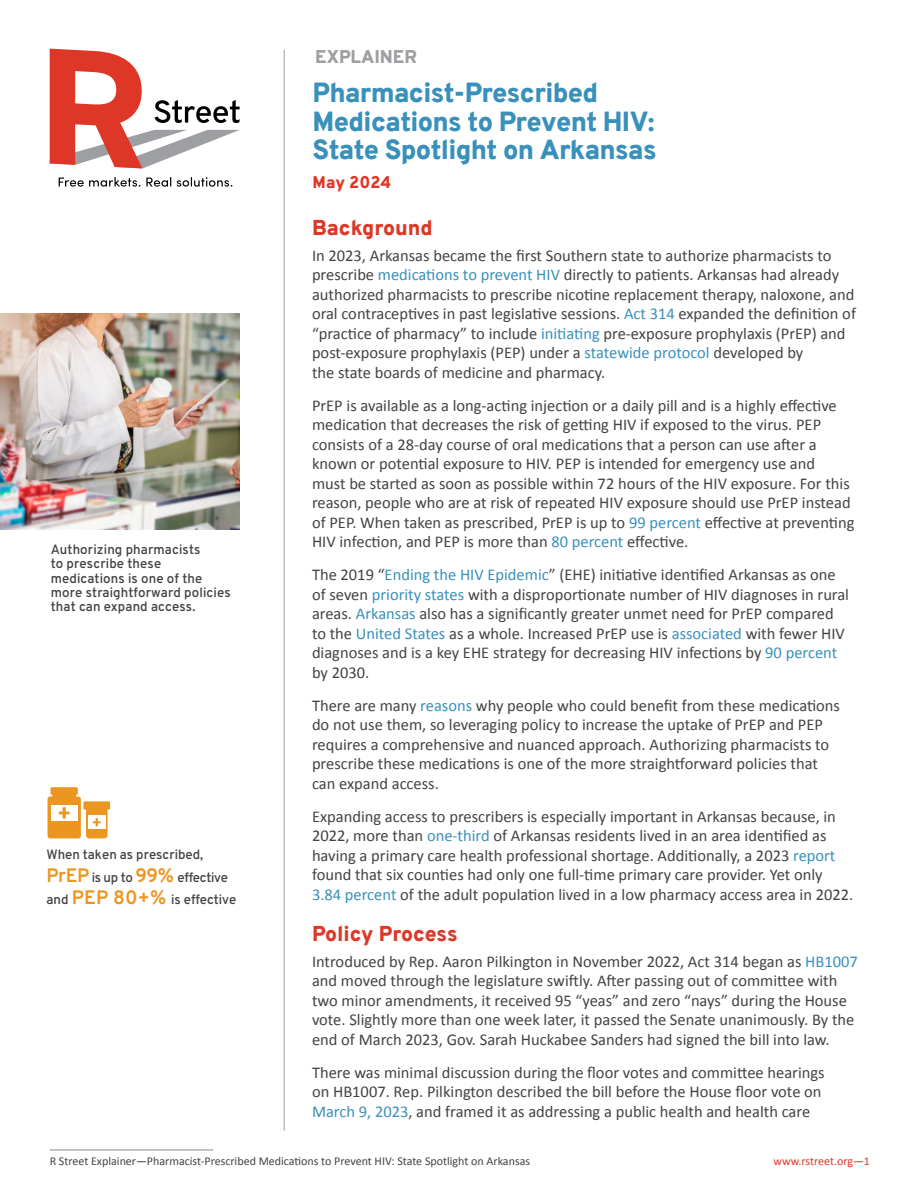
<style>
.page{position:relative;width:918px;height:1188px;background:#fff}
.page>*{position:absolute;margin:0;border:0;box-sizing:border-box;transform-origin:0 0}
.t1{font:900 27px/28.5px "Overpass";letter-spacing:-.025em;color:#3990ba}
.t2{font:900 21px "Overpass";color:#de3727}
.t3{font:900 18px "Overpass";color:#9d9fa2}
.t4{font:16.5px/19.5px "Calibri";color:#434345}
.t5{font:900 16.5px "Overpass";color:#de3727}
.t6{font:600 13.5px/14.4px "Overpass";letter-spacing:.01em;color:#434345}
.t7{font:12px "Calibri";color:#434345}
.t8{font:12px "Calibri";letter-spacing:-.005em;color:#de3727}
.s1{font-weight:700;font-size:19.5px;color:#ec9622}
.s2{color:#3990ba}
</style>
<div class="page">
<hr style="left:50px;top:1150px;width:163px;height:1px;background:#8e8d8c">
<svg style="left:59px;top:177px;width:173px;height:10px"></svg>
<svg style="left:50px;top:49px;width:190px;height:119px"></svg>
<hr style="left:284px;top:50px;width:1px;height:1081px;background:#9d9fa2">
<img style="left:0;top:314px;width:240px;height:215px">
<svg style="left:48px;top:787px;width:33px;height:51px"></svg>
<div style="left:86px;top:807px;width:22px;height:31px;background:#ec9622;border-radius:3px"></div>
<div style="left:88px;top:816px;width:17px;height:13px;background:#fff"></div>
<div style="left:83px;top:801px;width:27px;height:9px;background:#ec9622"></div>
<svg style="left:93px;top:818px;width:8px;height:8px"></svg>
<p class="t3" style="left:315px;top:43px;width:104px">EXPLAINER</p>
<p class="t6" style="left:51px;top:542px;width:181px">Authorizing pharmacists<br>to prescribe these medications is one of the more straightforward policies that can expand access.</p>
<p class="t6" style="left:46px;top:844px;width:191px;line-height:22.5px">When taken as prescribed,<br><span class="s1">PrEP</span> is up to <span class="s1">99%</span> effective and <span class="s1">PEP 80+%</span> is effective</p>
<h1 class="t1" style="left:313px;top:79px;width:346px">Pharmacist-Prescribed<br>Medications to Prevent HIV:<br>State Spotlight on Arkansas</h1>
<p class="t5" style="left:313px;top:170px;width:80px">May 2024</p>
<p class="t2" style="left:312px;top:213px;width:122px">Background</p>
<p class="t4" style="left:312px;top:245px;width:546px">In 2023, Arkansas became the first Southern state to authorize pharmacists to prescribe <span class="s2">medications to prevent HIV</span> directly to patients. Arkansas had already authorized pharmacists to prescribe nicotine replacement therapy, naloxone, and oral contraceptives in past legislative sessions. <span class="s2">Act 314</span> expanded the definition of “practice of pharmacy” to include <span class="s2">initiating</span> pre-exposure prophylaxis (PrEP) and post-exposure prophylaxis (PEP) under a <span class="s2">statewide protocol</span> developed by<br>the state boards of medicine and pharmacy.</p>
<p class="t4" style="left:312px;top:395px;width:544px">PrEP is available as a long-acting injection or a daily pill and is a highly effective medication that decreases the risk of getting HIV if exposed to the virus. PEP consists of a 28-day course of oral medications that a person can use after a known or potential exposure to HIV. PEP is intended for emergency use and<br>must be started as soon as possible within 72 hours of the HIV exposure. For this reason, people who are at risk of repeated HIV exposure should use PrEP instead of PEP. When taken as prescribed, PrEP is up to <span class="s2">99 percent</span> effective at preventing HIV infection, and PEP is more than <span class="s2">80 percent</span> effective.</p>
<p class="t4" style="left:312px;top:565px;width:539px">The 2019 “<span class="s2">Ending the HIV Epidemic</span>” (EHE) initiative identified Arkansas as one of seven <span class="s2">priority states</span> with a disproportionate number of HIV diagnoses in rural areas. <span class="s2">Arkansas</span> also has a significantly greater unmet need for PrEP compared to the <span class="s2">United States</span> as a whole. Increased PrEP use is <span class="s2">associated</span> with fewer HIV diagnoses and is a key EHE strategy for decreasing HIV infections by <span class="s2">90 percent </span>by 2030.</p>
<p class="t4" style="left:312px;top:695px;width:530px">There are many <span class="s2">reasons</span> why people who could benefit from these medications do not use them, so leveraging policy to increase the uptake of PrEP and PEP requires a comprehensive and nuanced approach. Authorizing pharmacists to prescribe these medications is one of the more straightforward policies that can expand access.</p>
<p class="t4" style="left:312px;top:806px;width:543px">Expanding access to prescribers is especially important in Arkansas because, in 2022, more than <span class="s2">one-third</span> of Arkansas residents lived in an area identified as having a primary care health professional shortage. Additionally, a 2023 <span class="s2">report </span>found that six counties had only one full-time primary care provider. Yet only <span class="s2">3.84 percent</span> of the adult population lived in a low pharmacy access area in 2022.</p>
<p class="t2" style="left:312px;top:919px;width:147px">Policy Process</p>
<p class="t4" style="left:312px;top:951px;width:547px">Introduced by Rep. Aaron Pilkington in November 2022, Act 314 began as <span class="s2">HB1007 </span>and moved through the legislature swiftly. After passing out of committee with two minor amendments, it received 95 “yeas” and zero “nays” during the House vote. Slightly more than one week later, it passed the Senate unanimously. By the end of March 2023, Gov. Sarah Huckabee Sanders had signed the bill into law.</p>
<p class="t4" style="left:312px;top:1062px;width:514px">There was minimal discussion during the floor votes and committee hearings on HB1007. Rep. Pilkington described the bill before the House floor vote on<br><span class="s2">March 9, 2023</span>, and framed it as addressing a public health and health care</p>
<p class="t7" style="left:50px;top:1153px;width:482px">R Street Explainer—Pharmacist-Prescribed Medications to Prevent HIV: State Spotlight on Arkansas</p>
<p class="t8" style="left:773px;top:1153px;width:98px">www.rstreet.org—1</p>
</div>
